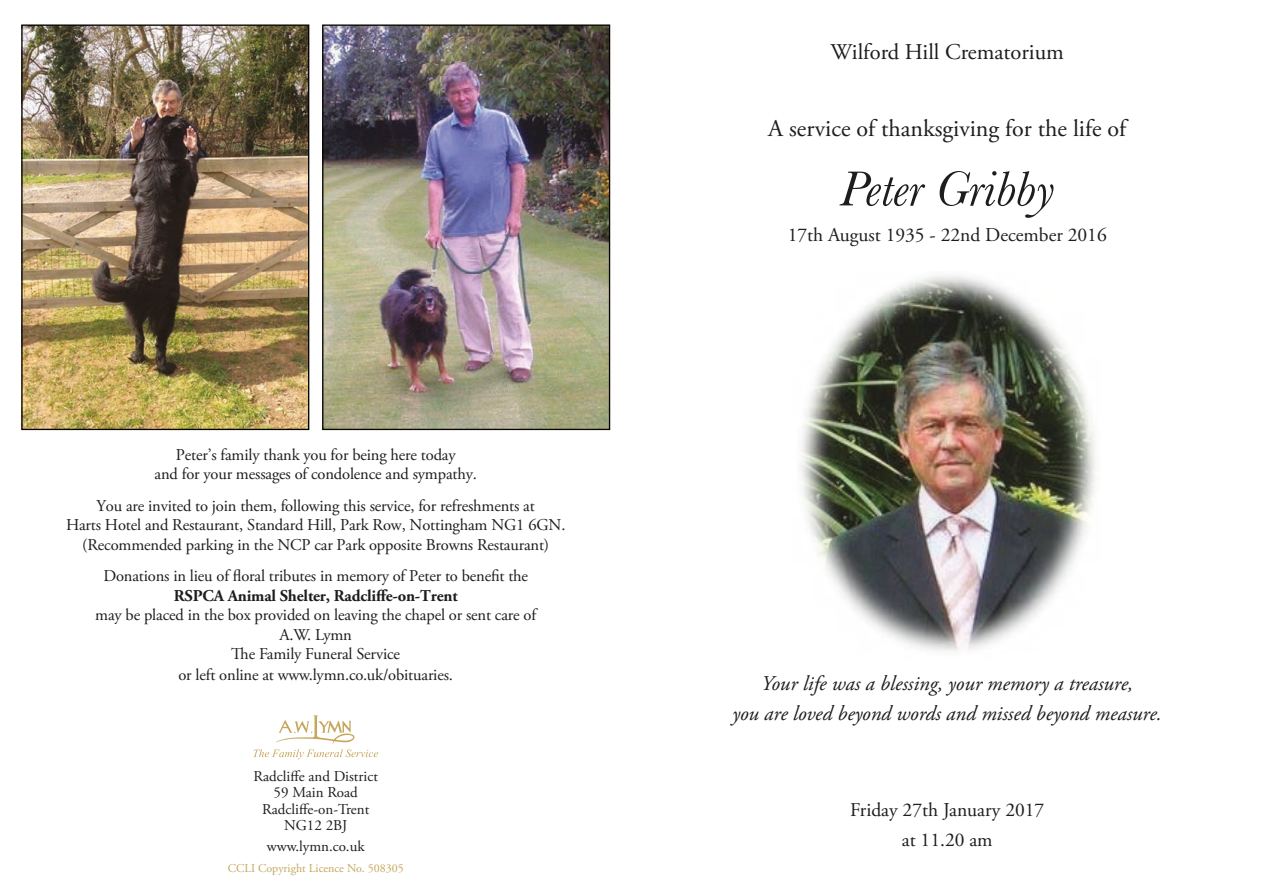
<style>
.page{position:relative;width:1263px;height:893px;background:#fff}
.page>*{position:absolute;margin:0;border:0;box-sizing:border-box;transform-origin:0 0}
.t1{font:italic 51px "Baskerville";color:#1d1d1b}
.t2{font:24px "Adobe Garamond Pro";color:#1d1d1b}
.t3{font:22.5px "Adobe Garamond Pro";color:#1d1d1b}
.t4{font:italic 21px/30px "Adobe Garamond Pro";color:#1d1d1b;text-align:center}
.t5{font:19.5px/30px "Adobe Garamond Pro";color:#1d1d1b;text-align:center}
.t6{font:16.5px/19.5px "Adobe Garamond Pro";letter-spacing:-.01em;color:#1d1d1b;text-align:center}
.t7{font:700 16.5px "Adobe Garamond Pro";letter-spacing:-.01em;color:#1d1d1b}
.t8{font:15px/16.5px "Adobe Garamond Pro";color:#1d1d1b;text-align:center}
.t9{font:12px "Adobe Garamond Pro";color:#c6a65b}
</style>
<div class="page">
<svg style="left:253px;top:715px;width:125px;height:44px"></svg>
<img style="left:23px;top:26px;width:284px;height:402px">
<div style="left:21px;top:24px;width:288px;height:406px;border:1px solid #090500"></div>
<img style="left:800px;top:275px;width:295px;height:376px">
<img style="left:324px;top:26px;width:284px;height:402px">
<div style="left:322px;top:24px;width:288px;height:406px;border:1px solid #090500"></div>
<p class="t6" style="left:155px;top:445px;width:324px">Peter’s family thank you for being here today<br>and for your messages of condolence and sympathy.</p>
<p class="t6" style="left:66px;top:496px;width:501px">You are invited to join them, following this service, for refreshments at<br>Harts Hotel and Restaurant, Standard Hill, Park Row, Nottingham NG1 6GN. (Recommended parking in the NCP car Park opposite Browns Restaurant)</p>
<p class="t6" style="left:103px;top:567px;width:426px">Donations in lieu of floral tributes in memory of Peter to benefit the</p>
<p class="t7" style="left:174px;top:586px;width:285px">RSPCA Animal Shelter, Radcliffe-on-Trent</p>
<p class="t6" style="left:95px;top:606px;width:442px">may be placed in the box provided on leaving the chapel or sent care of<br>A.W. Lymn<br>The Family Funeral Service</p>
<p class="t6" style="left:178px;top:666px;width:276px">or left online at www.lymn.co.uk/obituaries.</p>
<p class="t8" style="left:253px;top:768px;width:126px">Radcliffe and District<br>59 Main Road<br>Radcliffe-on-Trent<br>NG12 2BJ</p>
<p class="t8" style="left:267px;top:838px;width:99px">www.lymn.co.uk</p>
<p class="t9" style="left:228px;top:861px;width:178px">CCLI Copyright Licence No. 508305</p>
<h3 class="t3" style="left:830px;top:38px;width:235px">Wilford Hill Crematorium</h3>
<h2 class="t2" style="left:768px;top:114px;width:359px">A service of thanksgiving for the life of</h2>
<h1 class="t1" style="left:840px;top:155px;width:217px">Peter Gribby</h1>
<p class="t5" style="left:788px;top:221px;width:321px">17th August 1935 - 22nd December 2016</p>
<p class="t4" style="left:732px;top:669px;width:431px">Your life was a blessing, your memory a treasure,<br>you are loved beyond words and missed beyond measure.</p>
<p class="t5" style="left:850px;top:795px;width:196px">Friday 27th January 2017 at 11.20 am</p>
</div>
